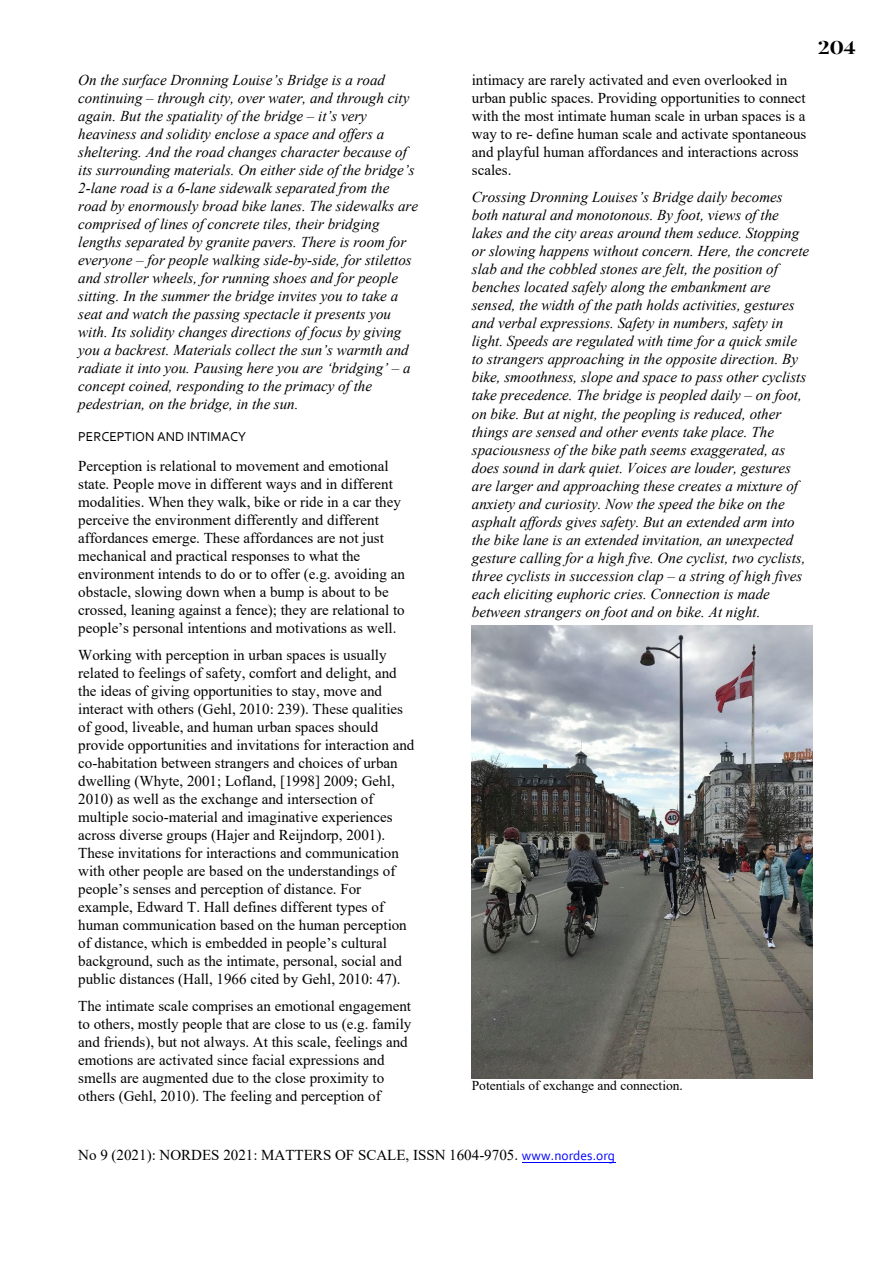
<style>
.page{position:relative;width:894px;height:1263px;background:#fff}
.page>*{position:absolute;margin:0;border:0;box-sizing:border-box;transform-origin:0 0}
.t1{font:18px "Playfair Display";color:#000;scale:1.25 1}
.t2{font:italic 15px/18px "Times New Roman";color:#000}
.t3{font:15px/18px "Times New Roman";color:#000}
.t4{font:13.5px "Times New Roman";color:#000}
.t5{font:13.5px "Corbel";color:#000}
.s1{font-family:"Corbel";font-size:13.5px;color:#00f}
</style>
<div class="page">
<hr style="left:521px;top:1161px;width:94px;height:1px;background:#00f">
<img style="left:471px;top:625px;width:341px;height:453px">
<p class="t2" style="left:78px;top:71px;width:341px">On the surface Dronning Louise’s Bridge is a road continuing – through city, over water, and through city again. But the spatiality of the bridge – it’s very heaviness and solidity enclose a space and offers a sheltering. And the road changes character because of its surrounding materials. On either side of the bridge’s 2-lane road is a 6-lane sidewalk separated from the road by enormously broad bike lanes. The sidewalks are comprised of lines of concrete tiles, their bridging lengths separated by granite pavers. There is room for everyone – for people walking side-by-side, for stilettos and stroller wheels, for running shoes and for people sitting. In the summer the bridge invites you to take a seat and watch the passing spectacle it presents you with. Its solidity changes directions of focus by giving you a backrest. Materials collect the sun’s warmth and radiate it into you. Pausing here you are ‘bridging’ – a concept coined, responding to the primacy of the pedestrian, on the bridge, in the sun.</p>
<p class="t5" style="left:78px;top:428px;width:169px">PERCEPTION AND INTIMACY</p>
<p class="t3" style="left:78px;top:456px;width:328px">Perception is relational to movement and emotional state. People move in different ways and in different modalities. When they walk, bike or ride in a car they perceive the environment differently and different affordances emerge. These affordances are not just mechanical and practical responses to what the environment intends to do or to offer (e.g. avoiding an obstacle, slowing down when a bump is about to be crossed, leaning against a fence); they are relational to people’s personal intentions and motivations as well.</p>
<p class="t3" style="left:78px;top:645px;width:337px">Working with perception in urban spaces is usually related to feelings of safety, comfort and delight, and the ideas of giving opportunities to stay, move and interact with others (Gehl, 2010: 239). These qualities of good, liveable, and human urban spaces should provide opportunities and invitations for interaction and co-habitation between strangers and choices of urban dwelling (Whyte, 2001; Lofland, [1998] 2009; Gehl, 2010) as well as the exchange and intersection of multiple socio-material and imaginative experiences across diverse groups (Hajer and Reijndorp, 2001).<br>These invitations for interactions and communication with other people are based on the understandings of people’s senses and perception of distance. For example, Edward T. Hall defines different types of human communication based on the human perception of distance, which is embedded in people’s cultural background, such as the intimate, personal, social and public distances (Hall, 1966 cited by Gehl, 2010: 47).</p>
<p class="t3" style="left:78px;top:996px;width:334px">The intimate scale comprises an emotional engagement to others, mostly people that are close to us (e.g. family and friends), but not always. At this scale, feelings and emotions are activated since facial expressions and smells are augmented due to the close proximity to others (Gehl, 2010). The feeling and perception of</p>
<p class="t3" style="left:471px;top:71px;width:336px">intimacy are rarely activated and even overlooked in urban public spaces. Providing opportunities to connect with the most intimate human scale in urban spaces is a way to re- define human scale and activate spontaneous and playful human affordances and interactions across scales.</p>
<p class="t2" style="left:471px;top:188px;width:339px">Crossing Dronning Louises’s Bridge daily becomes both natural and monotonous. By foot, views of the lakes and the city areas around them seduce. Stopping or slowing happens without concern. Here, the concrete slab and the cobbled stones are felt, the position of benches located safely along the embankment are sensed, the width of the path holds activities, gestures and verbal expressions. Safety in numbers, safety in light. Speeds are regulated with time for a quick smile to strangers approaching in the opposite direction. By bike, smoothness, slope and space to pass other cyclists take precedence. The bridge is peopled daily – on foot, on bike. But at night, the peopling is reduced, other things are sensed and other events take place. The spaciousness of the bike path seems exaggerated, as does sound in dark quiet. Voices are louder, gestures are larger and approaching these creates a mixture of anxiety and curiosity. Now the speed the bike on the asphalt affords gives safety. But an extended arm into the bike lane is an extended invitation, an unexpected gesture calling for a high five. One cyclist, two cyclists, three cyclists in succession clap – a string of high fives each eliciting euphoric cries. Connection is made between strangers on foot and on bike. At night.</p>
<p class="t1" style="left:817px;top:33px;width:32px">204</p>
<p class="t4" style="left:471px;top:1076px;width:212px">Potentials of exchange and connection.</p>
<p class="t3" style="left:78px;top:1145px;width:538px">No 9 (2021): NORDES 2021: MATTERS OF SCALE, ISSN 1604-9705. <span class="s1">www.nordes.org</span></p>
</div>
